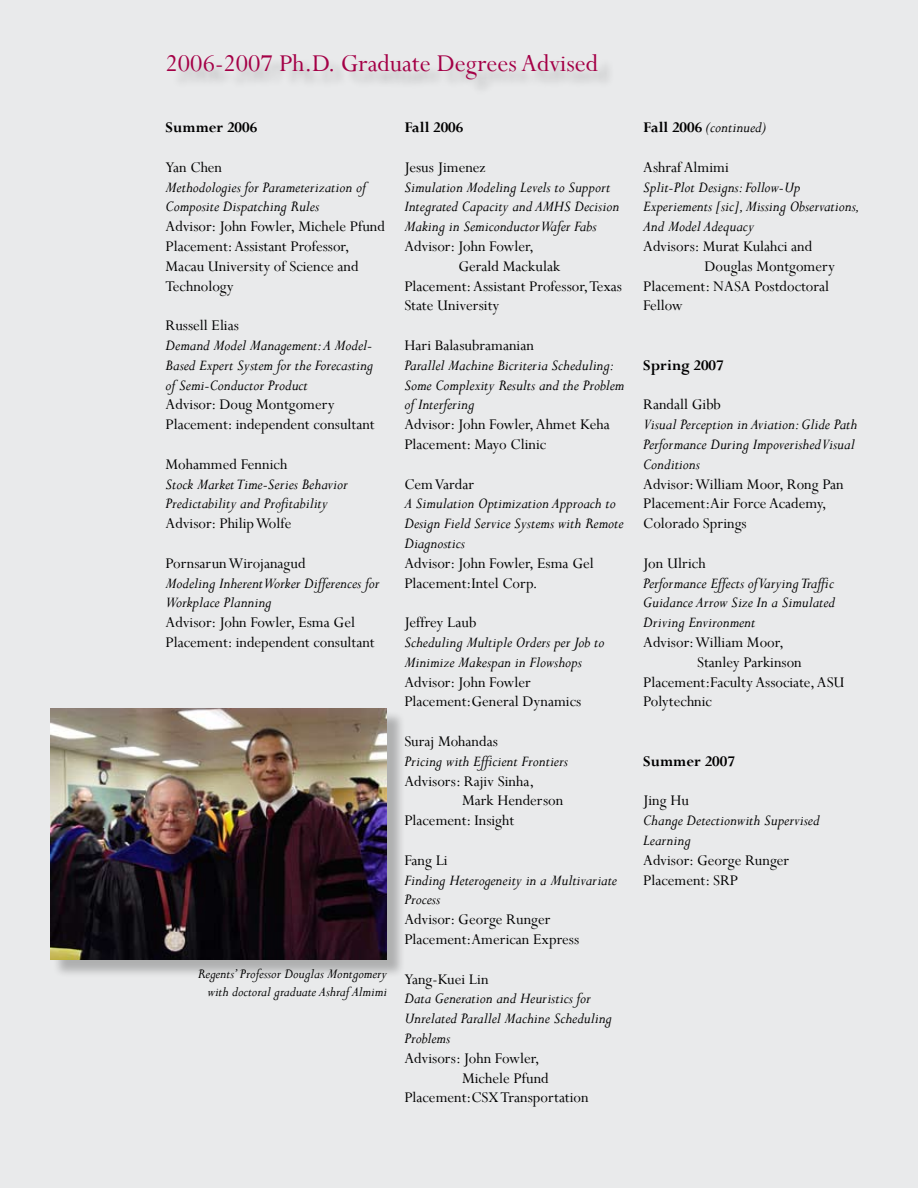
<style>
.page{position:relative;width:918px;height:1188px;background:#e9eaeb}
.page>*{position:absolute;margin:0;border:0;box-sizing:border-box;transform-origin:0 0}
.t1{font:27px "Perpetua";color:#a40046}
.t2{font:16.5px/19.8px "Perpetua";color:#000}
.t3{font:italic 16.5px/19.8px "Perpetua";color:#000}
.t4{font:700 16.5px "Perpetua";color:#000}
.t5{font:italic 15px/18px "Perpetua";color:#000;text-align:right}
.s1{font-weight:700;font-style:normal}
</style>
<div class="page">
<div style="left:169px;top:57px;width:445px;height:40px;background:#000;opacity:.25"></div>
<div style="left:52px;top:710px;width:354px;height:269px;background:#000;opacity:.25"></div>
<img style="left:50px;top:708px;width:337px;height:252px">
<h1 class="t1" style="left:166px;top:46px;width:434px">2006-2007 Ph.D. Graduate Degrees Advised</h1>
<p class="t4" style="left:166px;top:117px;width:93px">Summer 2006</p>
<p class="t2" style="left:166px;top:157px;width:58px">Yan Chen</p>
<p class="t3" style="left:166px;top:177px;width:202px">Methodologies for Parameterization of<br>Composite Dispatching Rules</p>
<p class="t2" style="left:166px;top:216px;width:221px">Advisor: John Fowler, Michele Pfund<br>Placement: Assistant Professor,<br>Macau University of Science and<br>Technology</p>
<p class="t2" style="left:166px;top:315px;width:75px">Russell Elias</p>
<p class="t3" style="left:166px;top:335px;width:209px;text-align:justify">Demand Model Management: A Model-Based Expert System for the Forecasting of Semi-Conductor Product</p>
<p class="t2" style="left:166px;top:394px;width:211px">Advisor: Doug Montgomery<br>Placement: independent consultant</p>
<p class="t2" style="left:166px;top:454px;width:123px">Mohammed Fennich</p>
<p class="t3" style="left:166px;top:474px;width:184px">Stock Market Time-Series Behavior<br>Predictability and Profitability</p>
<p class="t2" style="left:166px;top:513px;width:127px">Advisor: Philip Wolfe</p>
<p class="t2" style="left:166px;top:553px;width:142px">Pornsarun Wirojanagud</p>
<p class="t3" style="left:166px;top:573px;width:215px">Modeling Inherent Worker Differences for<br>Workplace Planning</p>
<p class="t2" style="left:166px;top:612px;width:211px">Advisor: John Fowler, Esma Gel<br>Placement: independent consultant</p>
<p class="t5" style="left:198px;top:965px;width:191px">Regents’ Professor Douglas Montgomery with doctoral graduate Ashraf Almimi</p>
<p class="t4" style="left:404px;top:117px;width:61px">Fall 2006</p>
<p class="t2" style="left:404px;top:157px;width:83px">Jesus Jimenez</p>
<p class="t3" style="left:404px;top:177px;width:216px">Simulation Modeling Levels to Support<br>Integrated Capacity and AMHS Decision<br>Making in Semiconductor Wafer Fabs</p>
<p class="t2" style="left:404px;top:236px;width:131px">Advisor: John Fowler,</p>
<p class="t2" style="left:458px;top:256px;width:103px">Gerald Mackulak</p>
<p class="t2" style="left:404px;top:276px;width:219px">Placement: Assistant Professor, Texas</p>
<p class="t2" style="left:404px;top:295px;width:97px">State University</p>
<p class="t2" style="left:404px;top:335px;width:131px">Hari Balasubramanian</p>
<p class="t3" style="left:404px;top:355px;width:222px">Parallel Machine Bicriteria Scheduling:<br>Some Complexity Results and the Problem of Interfering</p>
<p class="t2" style="left:404px;top:414px;width:207px">Advisor: John Fowler, Ahmet Keha<br>Placement: Mayo Clinic</p>
<p class="t2" style="left:404px;top:474px;width:71px">Cem Vardar</p>
<p class="t3" style="left:404px;top:493px;width:221px">A Simulation Optimization Approach to<br>Design Field Service Systems with Remote<br>Diagnostics</p>
<p class="t2" style="left:404px;top:553px;width:191px">Advisor: John Fowler, Esma Gel<br>Placement:Intel Corp.</p>
<p class="t2" style="left:404px;top:612px;width:74px">Jeffrey Laub</p>
<p class="t3" style="left:404px;top:632px;width:202px">Scheduling Multiple Orders per Job to<br>Minimize Makespan in Flowshops</p>
<p class="t2" style="left:404px;top:672px;width:178px">Advisor: John Fowler<br>Placement:General Dynamics</p>
<p class="t2" style="left:404px;top:731px;width:95px">Suraj Mohandas</p>
<p class="t3" style="left:404px;top:751px;width:165px">Pricing with Efficient Frontiers</p>
<p class="t2" style="left:404px;top:771px;width:131px">Advisors: Rajiv Sinha,</p>
<p class="t2" style="left:462px;top:790px;width:103px">Mark Henderson</p>
<p class="t2" style="left:404px;top:810px;width:111px">Placement: Insight</p>
<p class="t2" style="left:404px;top:850px;width:45px">Fang Li</p>
<p class="t3" style="left:404px;top:870px;width:214px">Finding Heterogeneity in a Multivariate<br>Process</p>
<p class="t2" style="left:404px;top:909px;width:176px">Advisor: George Runger<br>Placement:American Express</p>
<p class="t2" style="left:404px;top:969px;width:86px">Yang-Kuei Lin</p>
<p class="t3" style="left:404px;top:988px;width:209px">Data Generation and Heuristics for<br>Unrelated Parallel Machine Scheduling<br>Problems</p>
<p class="t2" style="left:404px;top:1048px;width:137px">Advisors: John Fowler,</p>
<p class="t2" style="left:462px;top:1068px;width:88px">Michele Pfund</p>
<p class="t2" style="left:404px;top:1087px;width:186px">Placement:CSX Transportation</p>
<p class="t3" style="left:643px;top:117px;width:124px"><span class="s1">Fall 2006</span> (continued)</p>
<p class="t2" style="left:643px;top:157px;width:87px">Ashraf Almimi</p>
<p class="t3" style="left:643px;top:177px;width:218px">Split-Plot Designs: Follow-Up<br>Experiements [sic], Missing Observations,<br>And Model Adequacy</p>
<p class="t2" style="left:643px;top:236px;width:171px">Advisors: Murat Kulahci and</p>
<p class="t2" style="left:705px;top:256px;width:132px">Douglas Montgomery</p>
<p class="t2" style="left:643px;top:276px;width:187px">Placement: NASA Postdoctoral</p>
<p class="t2" style="left:643px;top:295px;width:41px">Fellow</p>
<p class="t4" style="left:643px;top:355px;width:82px">Spring 2007</p>
<p class="t2" style="left:643px;top:394px;width:79px">Randall Gibb</p>
<p class="t3" style="left:643px;top:414px;width:216px">Visual Perception in Aviation: Glide Path<br>Performance During Impoverished Visual<br>Conditions</p>
<p class="t2" style="left:643px;top:474px;width:202px">Advisor: William Moor, Rong Pan<br>Placement:Air Force Academy,<br>Colorado Springs</p>
<p class="t2" style="left:643px;top:553px;width:64px">Jon Ulrich</p>
<p class="t3" style="left:643px;top:573px;width:193px;text-align:justify">Performance Effects of Varying Traffic Guidance Arrow Size In a Simulated Driving Environment</p>
<p class="t2" style="left:643px;top:632px;width:142px">Advisor: William Moor,</p>
<p class="t2" style="left:697px;top:652px;width:106px">Stanley Parkinson</p>
<p class="t2" style="left:643px;top:672px;width:203px">Placement:Faculty Associate, ASU</p>
<p class="t2" style="left:643px;top:691px;width:70px">Polytechnic</p>
<p class="t4" style="left:643px;top:751px;width:93px">Summer 2007</p>
<p class="t2" style="left:643px;top:790px;width:47px">Jing Hu</p>
<p class="t3" style="left:643px;top:810px;width:178px">Change Detectionwith Supervised<br>Learning</p>
<p class="t2" style="left:643px;top:850px;width:148px">Advisor: George Runger<br>Placement: SRP</p>
</div>
